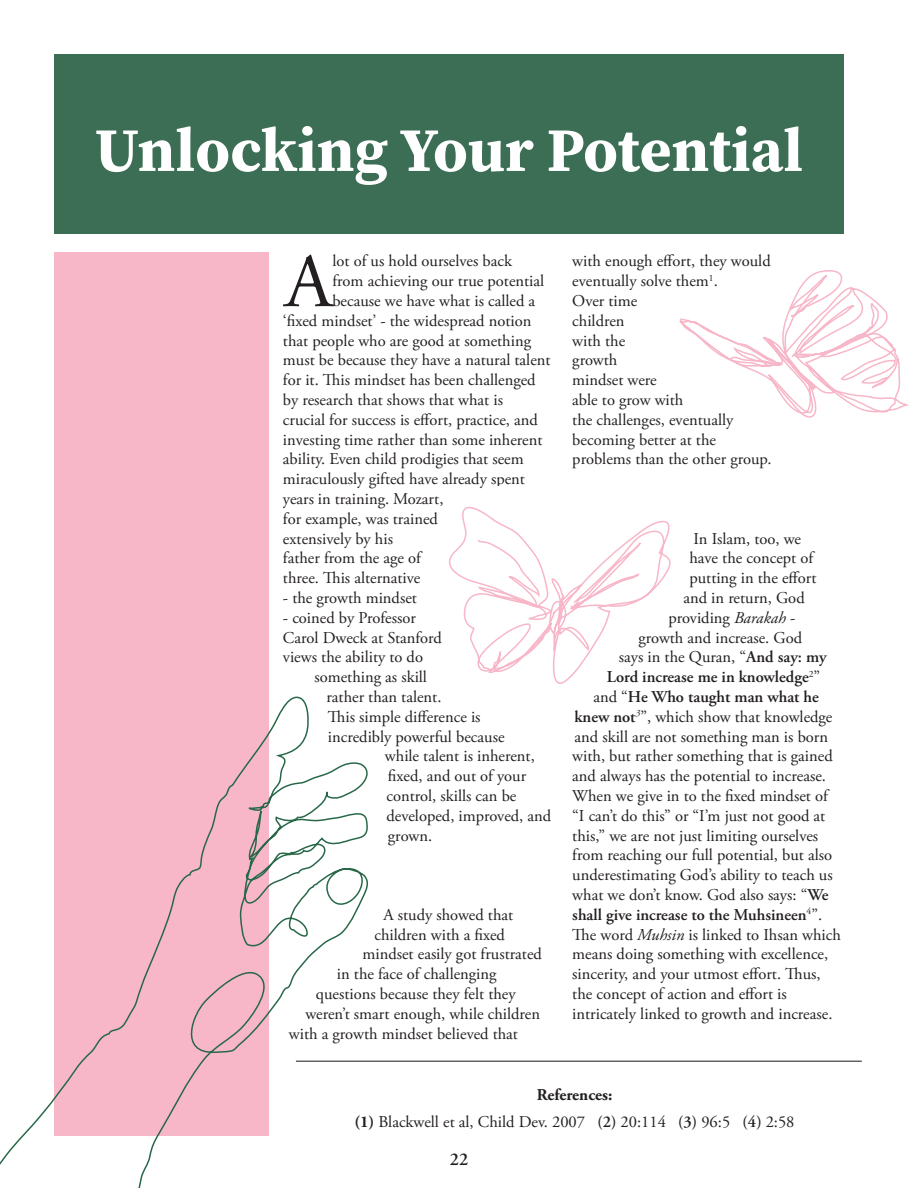
<style>
.page{position:relative;width:918px;height:1188px;background:#fff}
.page>*{position:absolute;margin:0;border:0;box-sizing:border-box;transform-origin:0 0}
.t1{font:76.2px "Adobe Garamond Pro";color:#231f20}
.t2{font:61.5px "Source Serif Variable";color:#fff}
.t3{font:600 18px "Adobe Garamond Pro";color:#231f20}
.t4{font:16.5px/19.8px "Adobe Garamond Pro";color:#231f20}
.t5{font:600 16.5px "Adobe Garamond Pro";color:#231f20}
.s1{font-style:italic}
.s2{font-weight:600}
.s3{font-weight:400}
.s4{font-weight:700}
</style>
<div class="page">
<div style="left:54px;top:252px;width:214px;height:884px;background:#f7b7c8"></div>
<div style="left:54px;top:54px;width:790px;height:180px;background:#3b6e54"></div>
<svg style="left:679px;top:270px;width:230px;height:148px"></svg>
<svg style="left:448px;top:506px;width:223px;height:178px"></svg>
<svg style="left:0;top:697px;width:368px;height:491px"></svg>
<div style="left:730px;top:306px;width:45px;height:18px;background:#fff"></div>
<div style="left:505px;top:683px;width:46px;height:18px;background:#fff"></div>
<hr style="left:296px;top:1060px;width:566px;height:2px;background:#231f20">
<div style="left:512px;top:488px;width:60px;height:34px;background:#fff"></div>
<div style="left:554px;top:505px;width:59px;height:34px;background:#fff"></div>
<h2 class="t2" style="left:95px;top:109px;width:710px">Unlocking Your Potential</h2>
<h1 class="t1" style="left:285px;top:236px;width:49px">A</h1>
<p class="t4" style="left:332px;top:252px;width:181px">lot of us hold ourselves back</p>
<p class="t4" style="left:332px;top:272px;width:213px">from achieving our true potential</p>
<p class="t4" style="left:332px;top:292px;width:204px">because we have what is called a</p>
<p class="t4" style="left:283px;top:311px;width:250px">‘fixed mindset’ - the widespread notion</p>
<p class="t4" style="left:283px;top:331px;width:250px">that people who are good at something</p>
<p class="t4" style="left:283px;top:351px;width:269px">must be because they have a natural talent</p>
<p class="t4" style="left:283px;top:371px;width:254px">for it. This mindset has been challenged</p>
<p class="t4" style="left:283px;top:391px;width:222px">by research that shows that what is</p>
<p class="t4" style="left:283px;top:410px;width:256px">crucial for success is effort, practice, and</p>
<p class="t4" style="left:283px;top:430px;width:261px">investing time rather than some inherent</p>
<p class="t4" style="left:283px;top:450px;width:242px">ability. Even child prodigies that seem</p>
<p class="t4" style="left:283px;top:470px;width:244px">miraculously gifted have already spent</p>
<p class="t4" style="left:283px;top:490px;width:162px">years in training. Mozart,</p>
<p class="t4" style="left:283px;top:509px;width:157px">for example, was trained</p>
<p class="t4" style="left:283px;top:529px;width:112px">extensively by his</p>
<p class="t4" style="left:283px;top:549px;width:140px">father from the age of</p>
<p class="t4" style="left:283px;top:569px;width:139px">three. This alternative</p>
<p class="t4" style="left:283px;top:589px;width:135px">- the growth mindset</p>
<p class="t4" style="left:283px;top:608px;width:160px">- coined by Professor<br>Carol Dweck at Stanford views the ability to do</p>
<p class="t4" style="left:314px;top:668px;width:114px">something as skill</p>
<p class="t4" style="left:326px;top:688px;width:117px">rather than talent.</p>
<p class="t4" style="left:328px;top:707px;width:154px">This simple difference is</p>
<p class="t4" style="left:328px;top:727px;width:178px">incredibly powerful because</p>
<p class="t4" style="left:385px;top:747px;width:151px">while talent is inherent,</p>
<p class="t4" style="left:388px;top:767px;width:140px">fixed, and out of your</p>
<p class="t4" style="left:386px;top:787px;width:132px">control, skills can be</p>
<p class="t4" style="left:386px;top:806px;width:166px">developed, improved, and</p>
<p class="t4" style="left:388px;top:826px;width:46px">grown.</p>
<p class="t4" style="left:383px;top:905px;width:131px">A study showed that</p>
<p class="t4" style="left:374px;top:925px;width:132px">children with a fixed</p>
<p class="t4" style="left:362px;top:945px;width:181px">mindset easily got frustrated</p>
<p class="t4" style="left:337px;top:965px;width:161px">in the face of challenging</p>
<p class="t4" style="left:316px;top:985px;width:201px">questions because they felt they</p>
<p class="t4" style="left:305px;top:1004px;width:236px">weren’t smart enough, while children</p>
<p class="t4" style="left:289px;top:1024px;width:231px">with a growth mindset believed that</p>
<p class="t4" style="left:572px;top:252px;width:201px">with enough effort, they would eventually solve them<sup>1</sup>.<br>Over time<br>children<br>with the<br>growth<br>mindset were<br>able to grow with<br>the challenges, eventually becoming better at the problems than the other group.</p>
<p class="t4" style="left:694px;top:529px;width:109px">In Islam, too, we</p>
<p class="t4" style="left:689px;top:549px;width:125px">have the concept of</p>
<p class="t4" style="left:689px;top:569px;width:129px">putting in the effort</p>
<p class="t4" style="left:683px;top:589px;width:123px">and in return, God</p>
<p class="t4" style="left:668px;top:608px;width:128px">providing <span class="s1">Barakah</span> -</p>
<p class="t4" style="left:638px;top:628px;width:165px">growth and increase. God</p>
<p class="t4" style="left:619px;top:648px;width:209px">says in the Quran, “<span class="s2">And say: my</span></p>
<p class="t5" style="left:607px;top:668px;width:215px">Lord increase me in knowledge<sup>2</sup><span class="s3">”</span></p>
<p class="t5" style="left:593px;top:687px;width:227px"><span class="s3">and “</span>He Who taught man what he</p>
<p class="t4" style="left:575px;top:707px;width:259px"><span class="s2">knew not</span><sup>3</sup>”, which show that knowledge</p>
<p class="t4" style="left:575px;top:727px;width:255px">and skill are not something man is born</p>
<p class="t4" style="left:572px;top:747px;width:262px">with, but rather something that is gained</p>
<p class="t4" style="left:572px;top:767px;width:255px">and always has the potential to increase.</p>
<p class="t4" style="left:572px;top:787px;width:257px">When we give in to the fixed mindset of</p>
<p class="t4" style="left:572px;top:806px;width:255px">“I can’t do this” or “I’m just not good at</p>
<p class="t4" style="left:572px;top:826px;width:247px">this,” we are not just limiting ourselves</p>
<p class="t4" style="left:572px;top:846px;width:261px">from reaching our full potential, but also</p>
<p class="t4" style="left:572px;top:866px;width:262px">underestimating God’s ability to teach us</p>
<p class="t4" style="left:572px;top:886px;width:258px">what we don’t know. God also says: “<span class="s2">We</span></p>
<p class="t5" style="left:572px;top:905px;width:251px">shall give increase to the Muhsineen<sup>4</sup><span class="s3">”.</span></p>
<p class="t4" style="left:572px;top:925px;width:270px">The word <span class="s1">Muhsin</span> is linked to Ihsan which</p>
<p class="t4" style="left:572px;top:945px;width:257px">means doing something with excellence,</p>
<p class="t4" style="left:572px;top:965px;width:250px">sincerity, and your utmost effort. Thus,</p>
<p class="t4" style="left:572px;top:985px;width:216px">the concept of action and effort is</p>
<p class="t4" style="left:572px;top:1004px;width:262px">intricately linked to growth and increase.</p>
<p class="t4" style="left:355px;top:1081px;width:441px;line-height:27px;text-align:center"><span class="s4">References:<br>(1)</span> Blackwell et al, Child Dev. 2007 <span class="s2">(2)</span> 20:114 <span class="s2">(3)</span> 96:5 <span class="s2">(4)</span> 2:58</p>
<p class="t3" style="left:450px;top:1149px;width:20px">22</p>
</div>
